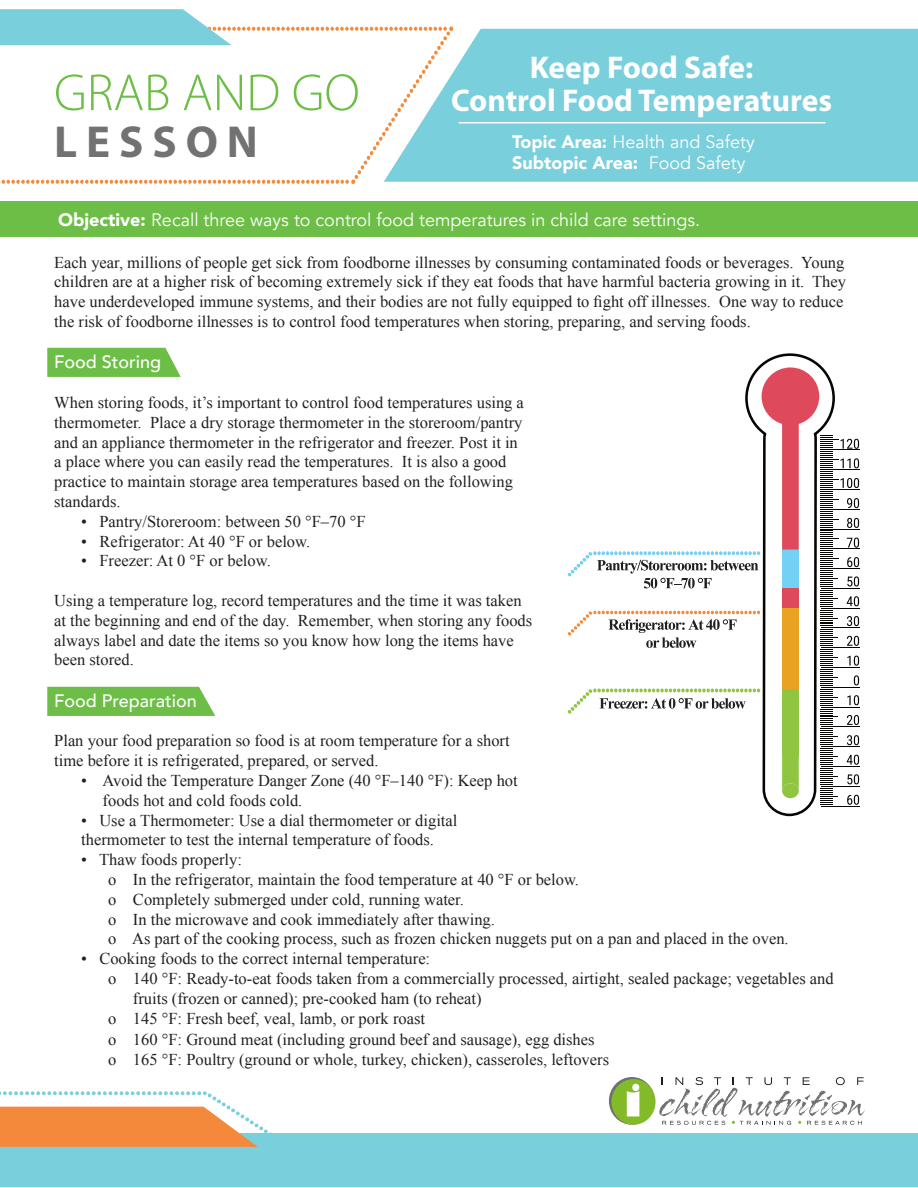
<style>
.page{position:relative;width:918px;height:1188px;background:#fff}
.page>*{position:absolute;margin:0;border:0;box-sizing:border-box;transform-origin:0 0}
.t1{font:300 52.5px "Myriad Pro";color:#6dbe46}
.t2{font:700 45px "Myriad Pro";letter-spacing:.2em;color:#717271}
.t3{font:700 31.5px "Myriad Pro";color:#fff}
.t4{font:18px "Avenir";color:#fff}
.t5{font:500 18px "Avenir";color:#fff}
.t6{font:900 18px "Avenir";color:#fff}
.t7{font:16.5px/19.8px "Times New Roman";color:#231f20}
.s1{font-weight:900}
.s2{font-weight:400}
</style>
<div class="page">
<div style="left:0;top:1133px;width:918px;height:53px;background:#7acfdc"></div>
<div style="left:0;top:202px;width:918px;height:35px;background:#6dbe46"></div>
<svg style="left:609px;top:1077px;width:46px;height:48px"></svg>
<div style="left:611px;top:1079px;width:45px;height:46px;background:#82bb27;border-radius:50%"></div>
<svg style="left:659px;top:1077px;width:206px;height:48px"></svg>
<svg style="left:627px;top:1084px;width:12px;height:32px"></svg>
<div style="left:454px;top:29px;width:464px;height:153px;background:#7acfdc"></div>
<svg style="left:0;top:9px;width:454px;height:175px"></svg>
<svg style="left:0;top:1091px;width:272px;height:56px"></svg>
<svg style="left:47px;top:348px;width:134px;height:29px;background:#76c251"></svg>
<svg style="left:47px;top:687px;width:168px;height:29px;background:#74c14f"></svg>
<hr style="left:459px;top:122px;width:367px;height:1px;background:#fff">
<hr style="left:820px;top:450px;width:40px;height:1px;background:#050504">
<hr style="left:820px;top:469px;width:40px;height:1px;background:#050504">
<hr style="left:820px;top:489px;width:40px;height:1px;background:#050504">
<hr style="left:821px;top:509px;width:39px;height:1px;background:#050504">
<hr style="left:821px;top:529px;width:39px;height:1px;background:#050504">
<hr style="left:821px;top:548px;width:39px;height:1px;background:#050504">
<hr style="left:821px;top:568px;width:39px;height:1px;background:#050504">
<hr style="left:821px;top:588px;width:39px;height:1px;background:#050504">
<hr style="left:821px;top:608px;width:39px;height:1px;background:#050504">
<hr style="left:821px;top:628px;width:39px;height:1px;background:#050504">
<hr style="left:821px;top:647px;width:39px;height:1px;background:#050504">
<hr style="left:821px;top:667px;width:39px;height:1px;background:#050504">
<hr style="left:821px;top:687px;width:39px;height:1px;background:#050504">
<hr style="left:821px;top:707px;width:39px;height:1px;background:#050504">
<hr style="left:821px;top:727px;width:39px;height:1px;background:#050504">
<hr style="left:822px;top:746px;width:38px;height:1px;background:#050504">
<hr style="left:821px;top:766px;width:39px;height:1px;background:#050504">
<hr style="left:822px;top:786px;width:38px;height:1px;background:#050504">
<hr style="left:821px;top:806px;width:39px;height:1px;background:#050504">
<svg style="left:567px;top:353px;width:292px;height:464px"></svg>
<h1 class="t1" style="left:54px;top:61px;width:307px">GRAB AND GO</h1>
<h2 class="t2" style="left:54px;top:116px;width:205px">LESSON</h2>
<p class="t3" style="left:530px;top:50px;width:225px">Keep Food Safe:</p>
<p class="t3" style="left:451px;top:83px;width:382px">Control Food Temperatures</p>
<p class="t4" style="left:512px;top:131px;width:244px"><span class="s1">Topic Area:</span> Health and Safety</p>
<p class="t6" style="left:512px;top:148px;width:235px">Subtopic Area: <span class="s2">Food Safety</span></p>
<p class="t4" style="left:58px;top:209px;width:643px"><span class="s1">Objective:</span> Recall three ways to control food temperatures in child care settings.</p>
<p class="t7" style="left:54px;top:252px;width:793px">Each year, millions of people get sick from foodborne illnesses by consuming contaminated foods or beverages. Young children are at a higher risk of becoming extremely sick if they eat foods that have harmful bacteria growing in it. They have underdeveloped immune systems, and their bodies are not fully equipped to fight off illnesses. One way to reduce the risk of foodborne illnesses is to control food temperatures when storing, preparing, and serving foods.</p>
<p class="t5" style="left:54px;top:347px;width:109px">Food Storing</p>
<p class="t7" style="left:54px;top:392px;width:471px">When storing foods, it’s important to control food temperatures using a thermometer. Place a dry storage thermometer in the storeroom/pantry and an appliance thermometer in the refrigerator and freezer. Post it in a place where you can easily read the temperatures. It is also a good practice to maintain storage area temperatures based on the following standards.</p>
<p class="t7" style="left:81px;top:511px;width:286px">• Pantry/Storeroom: between 50 °F–70 °F</p>
<p class="t7" style="left:81px;top:531px;width:230px">• Refrigerator: At 40 °F or below.</p>
<p class="t7" style="left:81px;top:551px;width:191px">• Freezer: At 0 °F or below.</p>
<p class="t7" style="left:54px;top:590px;width:480px">Using a temperature log, record temperatures and the time it was taken at the beginning and end of the day. Remember, when storing any foods always label and date the items so you know how long the items have been stored.</p>
<p class="t5" style="left:54px;top:685px;width:144px">Food Preparation</p>
<p class="t7" style="left:54px;top:731px;width:457px">Plan your food preparation so food is at room temperature for a short time before it is refrigerated, prepared, or served.</p>
<p class="t7" style="left:103px;top:770px;width:417px;text-indent:-21px">• Avoid the Temperature Danger Zone (40 °F–140 °F): Keep hot foods hot and cold foods cold.</p>
<p class="t7" style="left:81px;top:810px;width:378px">• Use a Thermometer: Use a dial thermometer or digital thermometer to test the internal temperature of foods.</p>
<p class="t7" style="left:81px;top:850px;width:162px">• Thaw foods properly:</p>
<p class="t7" style="left:108px;top:869px;width:472px">o In the refrigerator, maintain the food temperature at 40 °F or below.</p>
<p class="t7" style="left:108px;top:889px;width:357px">o Completely submerged under cold, running water.</p>
<p class="t7" style="left:108px;top:909px;width:388px">o In the microwave and cook immediately after thawing.</p>
<p class="t7" style="left:108px;top:929px;width:682px">o As part of the cooking process, such as frozen chicken nuggets put on a pan and placed in the oven.</p>
<p class="t7" style="left:81px;top:949px;width:351px">• Cooking foods to the correct internal temperature:</p>
<p class="t7" style="left:133px;top:968px;width:702px;text-indent:-25px">o 140 °F: Ready-to-eat foods taken from a commercially processed, airtight, sealed package; vegetables and fruits (frozen or canned); pre-cooked ham (to reheat)</p>
<p class="t7" style="left:108px;top:1008px;width:318px">o 145 °F: Fresh beef, veal, lamb, or pork roast</p>
<p class="t7" style="left:108px;top:1030px;width:488px">o 160 °F: Ground meat (including ground beef and sausage), egg dishes</p>
<p class="t7" style="left:108px;top:1049px;width:502px">o 165 °F: Poultry (ground or whole, turkey, chicken), casseroles, leftovers</p>
</div>
